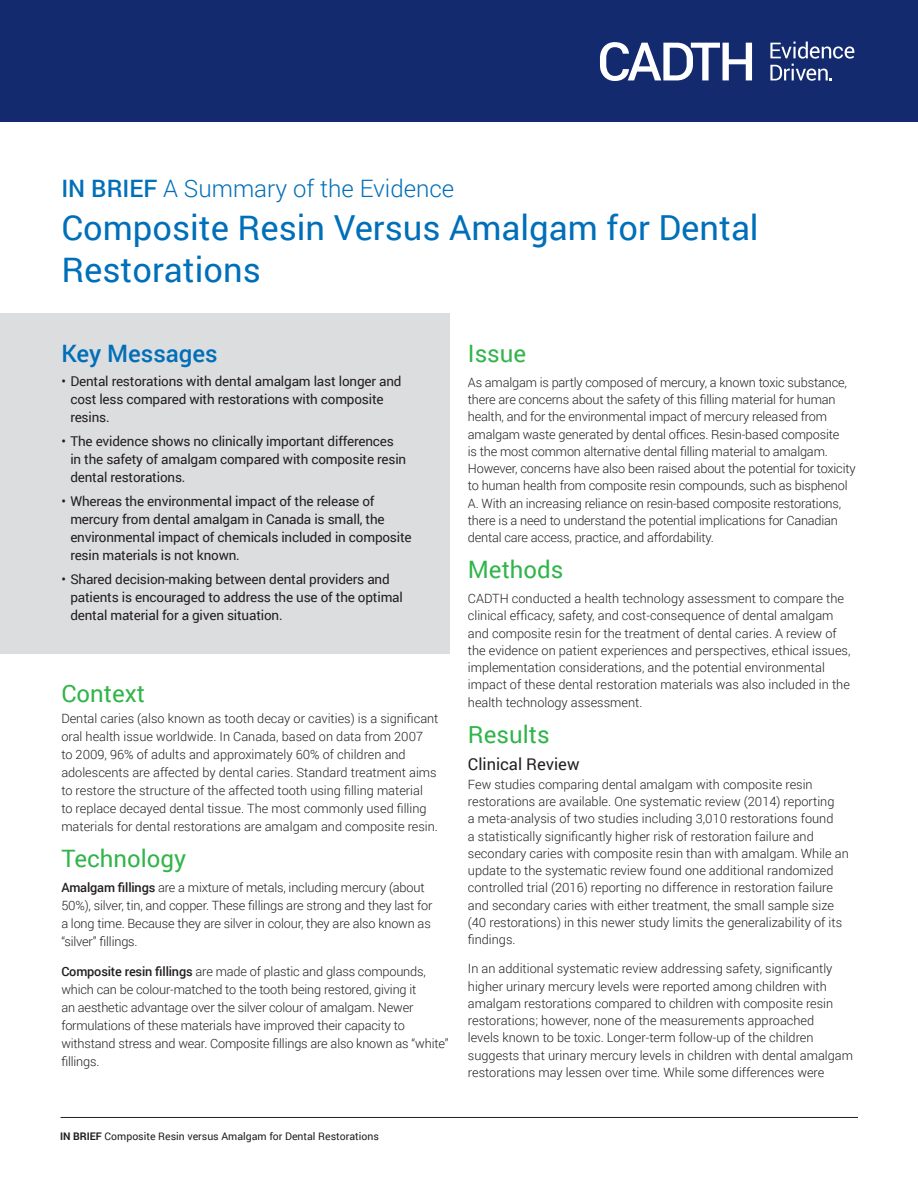
<style>
.page{position:relative;width:918px;height:1188px;background:#fff}
.page>*{position:absolute;margin:0;border:0;box-sizing:border-box;transform-origin:0 0}
.Doc_Title{font:34.5px/42px "Roboto";color:#006fb9}
.Heading{font:24px "Roboto";color:#31b44a}
.Doc_Type{font:300 24px "Roboto";color:#006fb9}
.Key_Messages{font:500 24px "Roboto";color:#006fb9}
.Subheading{font:16.5px "Roboto";color:#231f20}
.t1{font:13.5px/18px "Roboto";letter-spacing:-.015em;color:#231f20}
.t2{font:300 12.75px/17.2px "Roboto";color:#231f20}
.t3{font:10.5px "Roboto";color:#231f20}
.s1{font-weight:500}
.s2{font-weight:700}
</style>
<div class="page">
<hr style="left:61px;top:1117px;width:797px;height:1px;background:#231f20">
<div style="left:0;top:313px;width:449px;height:340px;background:#dcdddf"></div>
<div style="left:0;top:0;width:918px;height:122px;background:#132a6f"></div>
<svg style="left:600px;top:42px;width:255px;height:39px"></svg>
<p class="Doc_Type" style="left:61px;top:172px;width:394px"><span class="s1">IN BRIEF</span> A Summary of the Evidence</p>
<p class="Doc_Title" style="left:61px;top:206px;width:699px">Composite Resin Versus Amalgam for Dental<br>Restorations</p>
<p class="Key_Messages" style="left:61px;top:337px;width:158px">Key Messages</p>
<p class="t1" style="left:70px;top:372px;width:333px;text-indent:-9px">• Dental restorations with dental amalgam last longer and cost less compared with restorations with composite resins.</p>
<p class="t1" style="left:70px;top:432px;width:337px;text-indent:-9px">• The evidence shows no clinically important differences in the safety of amalgam compared with composite resin dental restorations.</p>
<p class="t1" style="left:70px;top:492px;width:343px;text-indent:-9px">• Whereas the environmental impact of the release of mercury from dental amalgam in Canada is small, the environmental impact of chemicals included in composite resin materials is not known.</p>
<p class="t1" style="left:70px;top:570px;width:334px;text-indent:-9px">• Shared decision-making between dental providers and patients is encouraged to address the use of the optimal dental material for a given situation.</p>
<p class="Heading" style="left:61px;top:676px;width:85px">Context</p>
<p class="t2" style="left:61px;top:709px;width:379px;line-height:18px">Dental caries (also known as tooth decay or cavities) is a significant oral health issue worldwide. In Canada, based on data from 2007<br>to 2009, 96% of adults and approximately 60% of children and adolescents are affected by dental caries. Standard treatment aims to restore the structure of the affected tooth using filling material<br>to replace decayed dental tissue. The most commonly used filling materials for dental restorations are amalgam and composite resin.</p>
<p class="Heading" style="left:61px;top:842px;width:126px">Technology</p>
<p class="t2" style="left:61px;top:878px;width:373px;line-height:18px"><span class="s1">Amalgam fillings</span> are a mixture of metals, including mercury (about 50%), silver, tin, and copper. These fillings are strong and they last for a long time. Because they are silver in colour, they are also known as “silver” fillings.</p>
<p class="t2" style="left:61px;top:962px;width:389px;line-height:18px"><span class="s1">Composite resin fillings</span> are made of plastic and glass compounds, which can be colour-matched to the tooth being restored, giving it<br>an aesthetic advantage over the silver colour of amalgam. Newer formulations of these materials have improved their capacity to withstand stress and wear. Composite fillings are also known as “white” fillings.</p>
<p class="Heading" style="left:468px;top:337px;width:60px">Issue</p>
<p class="t2" style="left:468px;top:373px;width:389px">As amalgam is partly composed of mercury, a known toxic substance, there are concerns about the safety of this filling material for human health, and for the environmental impact of mercury released from amalgam waste generated by dental offices. Resin-based composite<br>is the most common alternative dental filling material to amalgam.<br>However, concerns have also been raised about the potential for toxicity to human health from composite resin compounds, such as bisphenol A. With an increasing reliance on resin-based composite restorations, there is a need to understand the potential implications for Canadian dental care access, practice, and affordability.</p>
<p class="Heading" style="left:468px;top:553px;width:97px">Methods</p>
<p class="t2" style="left:468px;top:590px;width:384px">CADTH conducted a health technology assessment to compare the clinical efficacy, safety, and cost-consequence of dental amalgam and composite resin for the treatment of dental caries. A review of the evidence on patient experiences and perspectives, ethical issues, implementation considerations, and the potential environmental impact of these dental restoration materials was also included in the health technology assessment.</p>
<p class="Heading" style="left:468px;top:718px;width:83px">Results</p>
<p class="Subheading" style="left:468px;top:753px;width:113px">Clinical Review</p>
<p class="t2" style="left:468px;top:775px;width:382px">Few studies comparing dental amalgam with composite resin restorations are available. One systematic review (2014) reporting<br>a meta-analysis of two studies including 3,010 restorations found<br>a statistically significantly higher risk of restoration failure and secondary caries with composite resin than with amalgam. While an update to the systematic review found one additional randomized controlled trial (2016) reporting no difference in restoration failure and secondary caries with either treatment, the small sample size (40 restorations) in this newer study limits the generalizability of its findings.</p>
<p class="t2" style="left:468px;top:960px;width:387px">In an additional systematic review addressing safety, significantly higher urinary mercury levels were reported among children with amalgam restorations compared to children with composite resin restorations; however, none of the measurements approached<br>levels known to be toxic. Longer-term follow-up of the children suggests that urinary mercury levels in children with dental amalgam restorations may lessen over time. While some differences were</p>
<p class="t3" style="left:60px;top:1129px;width:320px"><span class="s2">IN BRIEF</span> Composite Resin versus Amalgam for Dental Restorations</p>
</div>
